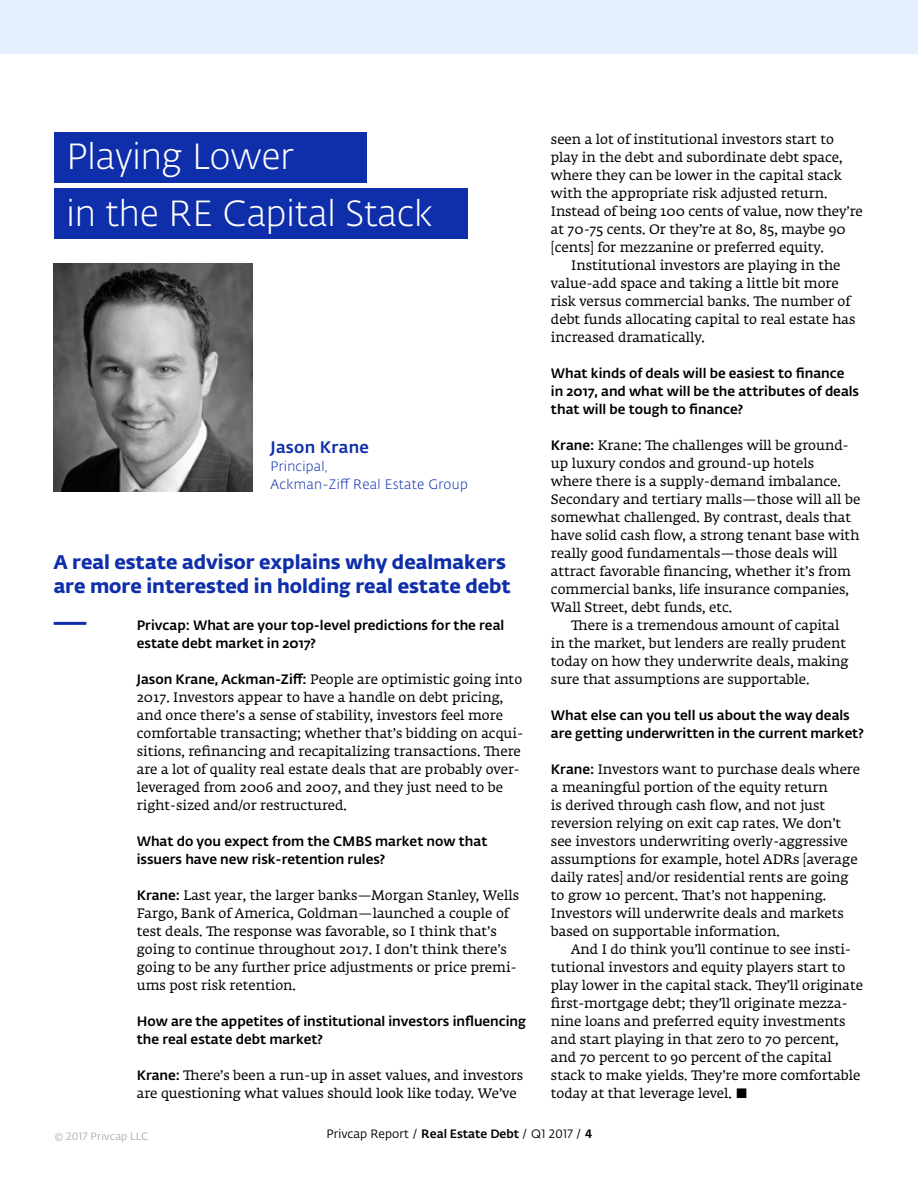
<style>
.page{position:relative;width:918px;height:1188px;background:#fff}
.page>*{position:absolute;margin:0;border:0;box-sizing:border-box;transform-origin:0 0}
.t1{font:300 36px/57px "Fedra Sans Alt Pro";letter-spacing:-.005em;color:#fff}
.t2{font:700 19.5px/24px "Fedra Sans Alt Pro";color:#0e2eaa}
.t3{font:500 16.5px "Fedra Sans Alt Pro";letter-spacing:.02em;color:#0e2eaa}
.t4{font:13.5px/18px "Fedra Serif A Std";color:#000}
.t5{font:500 13.5px/18px "Fedra Sans Alt Pro";color:#000}
.t6{font:300 13.5px/18px "Fedra Sans Alt Pro";letter-spacing:.02em;color:#0e2eaa}
.t7{font:12px "Fedra Sans Alt Pro";color:#000}
.t8{font:10.5px "Fedra Sans Alt Pro";letter-spacing:.02em;color:#abadb0}
.s1{font-family:"Fedra Sans Alt Pro";font-weight:500}
.s2{font-weight:500}
</style>
<div class="page">
<div style="left:54px;top:133px;width:313px;height:50px;background:#0e2eaa"></div>
<div style="left:54px;top:188px;width:414px;height:51px;background:#0e2eaa"></div>
<img style="left:54px;top:264px;width:198px;height:227px">
<div style="left:1px;top:0;width:917px;height:54px;background:#e4f0ff"></div>
<hr style="left:54px;top:622px;width:32px;height:3px;background:#0e2eaa">
<h1 class="t1" style="left:67px;top:127px;width:368px">Playing Lower<br>in the RE Capital Stack</h1>
<p class="t3" style="left:270px;top:435px;width:100px">Jason Krane</p>
<p class="t6" style="left:270px;top:457px;width:199px">Principal,<br>Ackman-Ziff Real Estate Group</p>
<h2 class="t2" style="left:54px;top:548px;width:459px">A real estate advisor explains why dealmakers are more interested in holding real estate debt</h2>
<p class="t5" style="left:137px;top:615px;width:369px">Privcap: What are your top-level predictions for the real estate debt market in 2017?</p>
<p class="t4" style="left:137px;top:671px;width:388px"><span class="s1">Jason Krane, Ackman-Ziff:</span> People are optimistic going into 2017. Investors appear to have a handle on debt pricing, and once there’s a sense of stability, investors feel more comfortable transacting; whether that’s bidding on acqui&shy;sitions, refinancing and recapitalizing transactions. There are a lot of quality real estate deals that are probably over&shy;leveraged from 2006 and 2007, and they just need to be right-sized and/or restructured.</p>
<p class="t5" style="left:137px;top:831px;width:352px">What do you expect from the CMBS market now that issuers have new risk-retention rules?</p>
<p class="t4" style="left:137px;top:887px;width:384px"><span class="s1">Krane:</span> Last year, the larger banks—Morgan Stanley, Wells Fargo, Bank of America, Goldman—launched a couple of test deals. The response was favorable, so I think that’s going to continue throughout 2017. I don’t think there’s going to be any further price adjustments or price premi&shy;ums post risk retention.</p>
<p class="t5" style="left:137px;top:1011px;width:391px">How are the appetites of institutional investors influencing the real estate debt market?</p>
<p class="t4" style="left:137px;top:1067px;width:388px"><span class="s1">Krane:</span> There’s been a run-up in asset values, and investors are questioning what values should look like today. We’ve</p>
<p class="t4" style="left:551px;top:131px;width:284px">seen a lot of institutional investors start to</p>
<p class="t4" style="left:551px;top:149px;width:293px">play in the debt and subordinate debt space,</p>
<p class="t4" style="left:551px;top:167px;width:292px">where they can be lower in the capital stack</p>
<p class="t4" style="left:551px;top:185px;width:278px">with the appropriate risk adjusted return.</p>
<p class="t4" style="left:551px;top:203px;width:313px">Instead of being 100 cents of value, now they’re</p>
<p class="t4" style="left:551px;top:221px;width:296px">at 70-75 cents. Or they’re at 80, 85, maybe 90</p>
<p class="t4" style="left:551px;top:239px;width:274px">[cents] for mezzanine or preferred equity.</p>
<p class="t4" style="left:571px;top:257px;width:271px">Institutional investors are playing in the</p>
<p class="t4" style="left:551px;top:275px;width:289px">value-add space and taking a little bit more</p>
<p class="t4" style="left:551px;top:293px;width:301px">risk versus commercial banks. The number of</p>
<p class="t4" style="left:551px;top:311px;width:306px">debt funds allocating capital to real estate has</p>
<p class="t4" style="left:551px;top:329px;width:155px">increased dramatically.</p>
<p class="t5" style="left:551px;top:363px;width:310px">What kinds of deals will be easiest to finance in 2017, and what will be the attributes of deals that will be tough to finance?</p>
<p class="t4" style="left:551px;top:437px;width:299px"><span class="s1">Krane:</span> Krane: The challenges will be ground-</p>
<p class="t4" style="left:551px;top:455px;width:265px">up luxury condos and ground-up hotels</p>
<p class="t4" style="left:551px;top:473px;width:292px">where there is a supply-demand imbalance.</p>
<p class="t4" style="left:551px;top:491px;width:311px">Secondary and tertiary malls—those will all be</p>
<p class="t4" style="left:551px;top:509px;width:302px">somewhat challenged. By contrast, deals that</p>
<p class="t4" style="left:551px;top:527px;width:310px">have solid cash flow, a strong tenant base with</p>
<p class="t4" style="left:551px;top:545px;width:288px">really good fundamentals—those deals will</p>
<p class="t4" style="left:551px;top:563px;width:301px">attract favorable financing, whether it’s from</p>
<p class="t4" style="left:551px;top:581px;width:300px">commercial banks, life insurance companies,</p>
<p class="t4" style="left:551px;top:599px;width:183px">Wall Street, debt funds, etc.</p>
<p class="t4" style="left:571px;top:617px;width:270px">There is a tremendous amount of capital</p>
<p class="t4" style="left:551px;top:635px;width:297px">in the market, but lenders are really prudent</p>
<p class="t4" style="left:551px;top:653px;width:299px">today on how they underwrite deals, making</p>
<p class="t4" style="left:551px;top:671px;width:260px">sure that assumptions are supportable.</p>
<p class="t5" style="left:551px;top:705px;width:314px">What else can you tell us about the way deals are getting underwritten in the current market?</p>
<p class="t4" style="left:551px;top:761px;width:311px"><span class="s1">Krane:</span> Investors want to purchase deals where a meaningful portion of the equity return<br>is derived through cash flow, and not just reversion relying on exit cap rates. We don’t see investors underwriting overly-aggressive assumptions for example, hotel ADRs [average daily rates] and/or residential rents are going to grow 10 percent. That’s not happening.<br>Investors will underwrite deals and markets based on supportable information.</p>
<p class="t4" style="left:551px;top:941px;width:314px;text-indent:20px">And I do think you’ll continue to see insti&shy;tutional investors and equity players start to play lower in the capital stack. They’ll originate first-mortgage debt; they’ll originate mezza&shy;nine loans and preferred equity investments and start playing in that zero to 70 percent, and 70 percent to 90 percent of the capital stack to make yields. They’re more comfortable today at that leverage level. ■</p>
<p class="t8" style="left:55px;top:1129px;width:95px">© 2017 Privcap LLC</p>
<p class="t7" style="left:327px;top:1125px;width:268px">Privcap Report / <span class="s2">Real Estate Debt</span> / Q1 2017 / <span class="s2">4</span></p>
</div>
